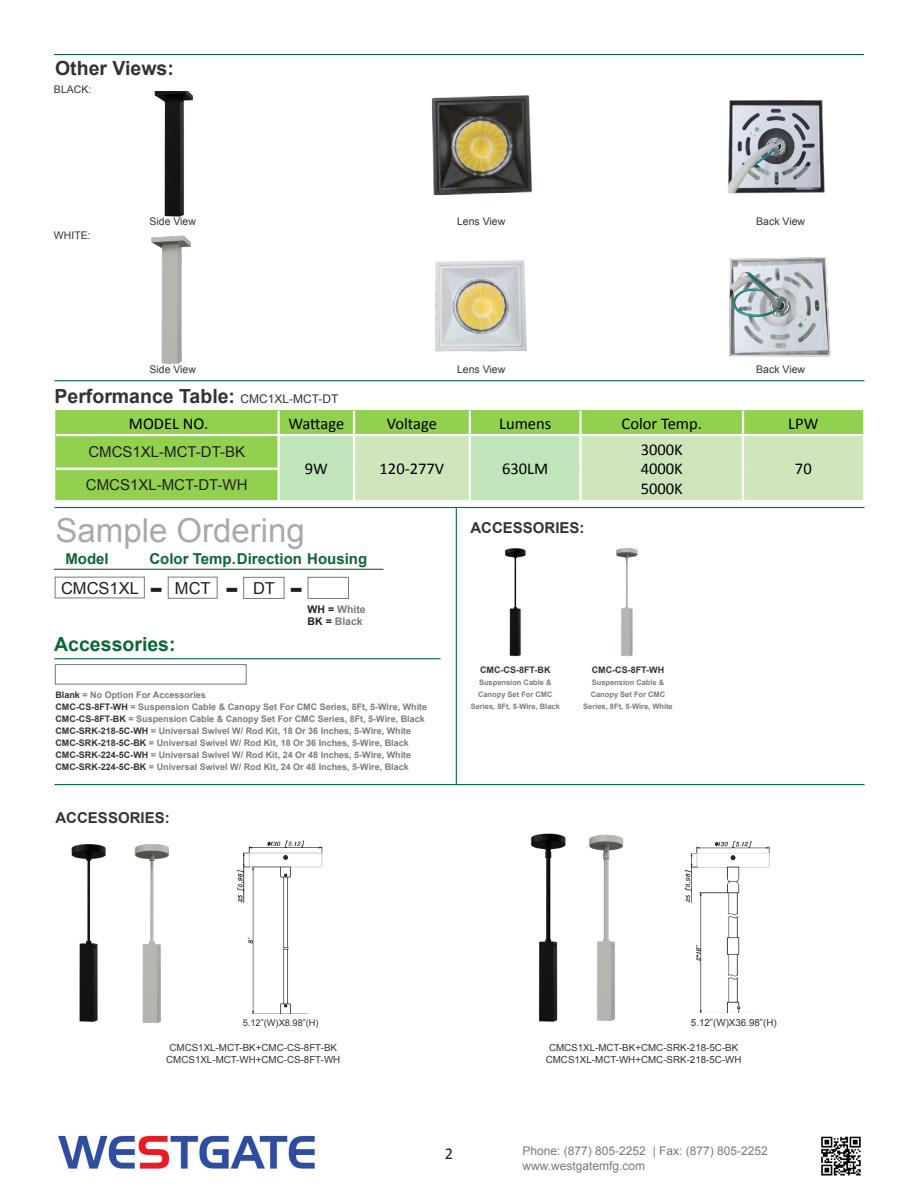
<style>
.page{position:relative;width:918px;height:1188px;background:#fff}
.page>*{position:absolute;margin:0;border:0;box-sizing:border-box;transform-origin:0 0}
.t1{font:33px "Arial";color:#a8a9ad}
.t2{font:700 28.5px "Verdana";color:#231f20}
.t3{font:700 19.5px "Arial";color:#333}
.t4{font:700 19.5px "Arial";color:#0d6736}
.t5{font:16.5px "Calibri";color:#000}
.t6{font:16.5px "Arial";color:#231f20}
.t7{font:16.5px "Calibri";color:#231f20}
.t8{font:15px "Arial";color:#231f20}
.t9{font:700 15px "Arial";color:#0d6736}
.t10{font:700 15px "Arial";color:#333}
.t11{font:12px "Arial";color:#787a7d}
.t12{font:10.5px "Arial";color:#333}
.t13{font:700 10.5px "Arial";color:#787a7d}
.t14{font:9.75px "Arial";color:#333}
.t15{font:9.3px "Arial";color:#333}
.t16{font:700 9px "Arial";color:#7a7b7e}
.t17{font:700 9px "Arial";color:#323332}
.t18{font:700 7.5px/12px "Arial";color:#7a7b7e;text-align:center}
.s1{font-weight:400;font-size:12px}
.s2{color:#231f20}
.s3{color:#323332}
</style>
<div class="page">
<hr style="left:55px;top:380px;width:810px;height:1px;background:#0d6736">
<hr style="left:54px;top:54px;width:810px;height:1px;background:#0d6736">
<hr style="left:55px;top:507px;width:810px;height:1px;background:#0d6736">
<hr style="left:55px;top:784px;width:810px;height:1px;background:#0d6736">
<svg style="left:55px;top:410px;width:808px;height:90px;background:#93d051"></svg>
<svg style="left:280px;top:435px;width:583px;height:65px;background:#cae5bb"></svg>
<hr style="left:278px;top:411px;width:2px;height:23px;background:#fff">
<hr style="left:353px;top:411px;width:2px;height:23px;background:#fff">
<hr style="left:469px;top:411px;width:2px;height:23px;background:#fff">
<hr style="left:579px;top:411px;width:3px;height:23px;background:#fff">
<hr style="left:742px;top:411px;width:2px;height:23px;background:#fff">
<hr style="left:278px;top:436px;width:2px;height:32px;background:#fff">
<hr style="left:353px;top:436px;width:2px;height:33px;background:#fff">
<hr style="left:469px;top:436px;width:2px;height:33px;background:#fff">
<hr style="left:579px;top:436px;width:3px;height:33px;background:#fff">
<hr style="left:742px;top:436px;width:2px;height:33px;background:#fff">
<hr style="left:278px;top:470px;width:2px;height:30px;background:#fff">
<hr style="left:353px;top:469px;width:2px;height:31px;background:#fff">
<hr style="left:469px;top:469px;width:2px;height:31px;background:#fff">
<hr style="left:579px;top:469px;width:3px;height:31px;background:#fff">
<hr style="left:742px;top:469px;width:2px;height:31px;background:#fff">
<hr style="left:56px;top:434px;width:223px;height:2px;background:#fff">
<hr style="left:279px;top:434px;width:75px;height:2px;background:#fff">
<hr style="left:354px;top:434px;width:116px;height:2px;background:#fff">
<hr style="left:470px;top:434px;width:111px;height:2px;background:#fff">
<hr style="left:580px;top:434px;width:163px;height:2px;background:#fff">
<hr style="left:743px;top:434px;width:119px;height:2px;background:#fff">
<hr style="left:56px;top:468px;width:224px;height:2px;background:#fff">
<div style="left:55px;top:577px;width:90px;height:21px;border:1px solid #787a7d"></div>
<div style="left:168px;top:577px;width:50px;height:22px;border:1px solid #787a7d"></div>
<img style="left:154px;top:91px;width:40px;height:126px">
<img style="left:151px;top:235px;width:40px;height:128px">
<img style="left:435px;top:260px;width:92px;height:92px">
<img style="left:431px;top:95px;width:102px;height:101px">
<img style="left:729px;top:257px;width:102px;height:100px">
<img style="left:727px;top:100px;width:98px;height:94px">
<div style="left:55px;top:664px;width:192px;height:20px;background:#fff;border:1px solid #787a7d"></div>
<hr style="left:54px;top:658px;width:387px;height:1px;background:#0d6736">
<hr style="left:456px;top:508px;width:1px;height:277px;background:#0d6736">
<img style="left:505px;top:548px;width:21px;height:109px">
<img style="left:616px;top:548px;width:22px;height:109px">
<img style="left:58px;top:1135px;width:257px;height:35px">
<img style="left:821px;top:1136px;width:40px;height:40px">
<img style="left:71px;top:844px;width:35px;height:178px">
<img style="left:134px;top:844px;width:35px;height:180px">
<img style="left:530px;top:833px;width:35px;height:189px">
<img style="left:565px;top:834px;width:59px;height:187px">
<img style="left:237px;top:840px;width:86px;height:173px">
<img style="left:684px;top:840px;width:86px;height:172px">
<div style="left:308px;top:577px;width:41px;height:22px;background:#fff;border:1px solid #787a7d"></div>
<div style="left:243px;top:577px;width:41px;height:22px;border:1px solid #787a7d"></div>
<hr style="left:54px;top:569px;width:329px;height:1px;background:#0d6736">
<p class="t3" style="left:55px;top:56px;width:120px">Other Views:</p>
<p class="t12" style="left:54px;top:83px;width:39px">BLACK:</p>
<p class="t12" style="left:54px;top:229px;width:38px">WHITE:</p>
<p class="t12" style="left:150px;top:215px;width:48px">Side View</p>
<p class="t12" style="left:150px;top:363px;width:48px">Side View</p>
<p class="t3" style="left:55px;top:383px;width:286px">Performance Table: <span class="s1">CMC1XL-MCT-DT</span></p>
<p class="t12" style="left:457px;top:215px;width:50px">Lens View</p>
<p class="t12" style="left:457px;top:363px;width:50px">Lens View</p>
<p class="t12" style="left:756px;top:215px;width:50px">Back View</p>
<p class="t12" style="left:756px;top:363px;width:50px">Back View</p>
<p class="t5" style="left:129px;top:413px;width:81px">MODEL NO.</p>
<p class="t5" style="left:288px;top:413px;width:57px">Wattage</p>
<p class="t5" style="left:387px;top:413px;width:52px">Voltage</p>
<p class="t5" style="left:499px;top:413px;width:54px">Lumens</p>
<p class="t5" style="left:622px;top:413px;width:82px">Color Temp.</p>
<p class="t5" style="left:788px;top:413px;width:32px">LPW</p>
<p class="t8" style="left:88px;top:442px;width:158px">CMCS1XL-MCT-DT-BK</p>
<p class="t5" style="left:305px;top:459px;width:25px">9W</p>
<p class="t5" style="left:380px;top:459px;width:66px">120-277V</p>
<p class="t5" style="left:502px;top:459px;width:48px">630LM</p>
<p class="t5" style="left:641px;top:439px;width:44px">3000K</p>
<p class="t5" style="left:641px;top:459px;width:44px">4000K</p>
<p class="t5" style="left:641px;top:478px;width:44px">5000K</p>
<p class="t5" style="left:795px;top:459px;width:18px">70</p>
<p class="t8" style="left:86px;top:475px;width:163px">CMCS1XL-MCT-DT-WH</p>
<p class="t1" style="left:56px;top:509px;width:251px">Sample Ordering</p>
<p class="t9" style="left:65px;top:549px;width:45px">Model</p>
<p class="t9" style="left:149px;top:549px;width:219px">Color Temp.Direction Housing</p>
<p class="t6" style="left:61px;top:577px;width:79px">CMCS1XL</p>
<p class="t6" style="left:175px;top:577px;width:37px">MCT</p>
<p class="t2" style="left:149px;top:570px;width:15px">-</p>
<p class="t2" style="left:225px;top:570px;width:15px">-</p>
<p class="t6" style="left:253px;top:577px;width:23px">DT</p>
<p class="t2" style="left:289px;top:570px;width:15px">-</p>
<p class="t13" style="left:308px;top:602px;width:60px"><span class="s2">WH =</span> White</p>
<p class="t13" style="left:308px;top:615px;width:57px"><span class="s2">BK =</span> Black</p>
<p class="t4" style="left:54px;top:632px;width:123px">Accessories:</p>
<p class="t16" style="left:55px;top:689px;width:152px"><span class="s3">Blank</span> = No Option For Accessories</p>
<p class="t16" style="left:55px;top:701px;width:373px"><span class="s3">CMC-CS-8FT-WH</span> = Suspension Cable &amp; Canopy Set For CMC Series, 8Ft, 5-Wire, White</p>
<p class="t16" style="left:55px;top:713px;width:371px"><span class="s3">CMC-CS-8FT-BK</span> = Suspension Cable &amp; Canopy Set For CMC Series, 8Ft, 5-Wire, Black</p>
<p class="t16" style="left:55px;top:725px;width:357px"><span class="s3">CMC-SRK-218-5C-WH</span> = Universal Swivel W/ Rod Kit, 18 Or 36 Inches, 5-Wire, White</p>
<p class="t16" style="left:55px;top:737px;width:355px"><span class="s3">CMC-SRK-218-5C-BK</span> = Universal Swivel W/ Rod Kit, 18 Or 36 Inches, 5-Wire, Black</p>
<p class="t16" style="left:55px;top:749px;width:357px"><span class="s3">CMC-SRK-224-5C-WH</span> = Universal Swivel W/ Rod Kit, 24 Or 48 Inches, 5-Wire, White</p>
<p class="t16" style="left:55px;top:761px;width:355px"><span class="s3">CMC-SRK-224-5C-BK</span> = Universal Swivel W/ Rod Kit, 24 Or 48 Inches, 5-Wire, Black</p>
<p class="t10" style="left:56px;top:808px;width:116px">ACCESSORIES:</p>
<p class="t10" style="left:470px;top:518px;width:116px">ACCESSORIES:</p>
<p class="t17" style="left:480px;top:664px;width:72px">CMC-CS-8FT-BK</p>
<p class="t18" style="left:471px;top:677px;width:91px">Suspension Cable &amp;<br>Canopy Set For CMC<br>Series, 8Ft, 5-Wire, Black</p>
<p class="t17" style="left:592px;top:664px;width:74px">CMC-CS-8FT-WH</p>
<p class="t18" style="left:583px;top:677px;width:91px">Suspension Cable &amp;<br>Canopy Set For CMC<br>Series, 8Ft, 5-Wire, White</p>
<p class="t15" style="left:243px;top:1017px;width:77px">5.12”(W)X8.98”(H)</p>
<p class="t14" style="left:691px;top:1016px;width:87px">5.12”(W)X36.98”(H)</p>
<p class="t14" style="left:169px;top:1041px;width:169px">CMCS1XL-MCT-BK+CMC-CS-8FT-BK</p>
<p class="t14" style="left:166px;top:1053px;width:176px">CMCS1XL-MCT-WH+CMC-CS-8FT-WH</p>
<p class="t7" style="left:445px;top:1144px;width:10px">2</p>
<p class="t14" style="left:549px;top:1041px;width:191px">CMCS1XL-MCT-BK+CMC-SRK-218-5C-BK</p>
<p class="t14" style="left:546px;top:1053px;width:197px">CMCS1XL-MCT-WH+CMC-SRK-218-5C-WH</p>
<p class="t11" style="left:523px;top:1143px;width:247px">Phone: (877) 805-2252 | Fax: (877) 805-2252</p>
<p class="t11" style="left:523px;top:1158px;width:124px">www.westgatemfg.com</p>
</div>
